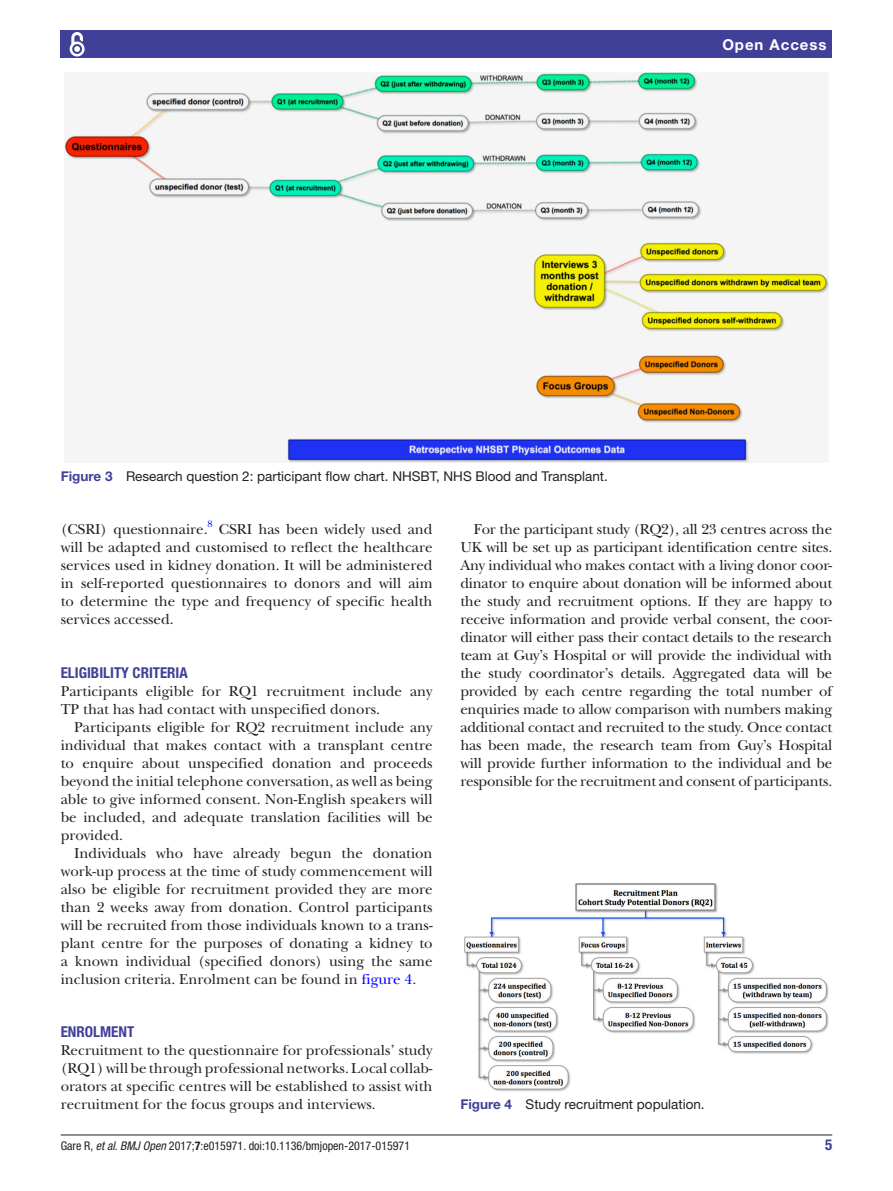
<style>
.page{position:relative;width:893px;height:1191px;background:#fff}
.page>*{position:absolute;margin:0;border:0;box-sizing:border-box;transform-origin:0 0}
.t1{font:15px/18px "New Baskerville";color:#231f20;text-align:justify}
.t2{font:700 condensed 15px "Helvetica Neue LT Std";color:#414099}
.t3{font:700 15px "Helvetica Neue LT Std";letter-spacing:.065em;color:#fff}
.t4{font:13.5px "Helvetica Neue LT Std";color:#231f20}
.t5{font:condensed 12px "Helvetica Neue LT Std";color:#231f20}
.t6{font:9.9px "New Baskerville";color:#00f}
.s1{font-weight:700;color:#414099}
.s2{color:#00f}
.s3{font-style:italic}
.s4{font-weight:700}
</style>
<div class="page">
<hr style="left:61px;top:1134px;width:771px;height:1px;background:#231f20">
<div style="left:61px;top:31px;width:771px;height:27px;background:#414099"></div>
<svg style="left:69px;top:32px;width:16px;height:25px"></svg>
<img style="left:64px;top:73px;width:764px;height:390px">
<img style="left:464px;top:883px;width:364px;height:208px">
<p class="t3" style="left:722px;top:35px;width:106px">Open Access</p>
<p class="t4" style="left:61px;top:467px;width:549px"><span class="s1">Figure 3</span> Research question 2: participant flow chart. NHSBT, NHS Blood and Transplant.</p>
<p class="t1" style="left:61px;top:520px;width:148px">(CSRI) questionnaire.</p>
<p class="t6" style="left:208px;top:518px;width:7px">8</p>
<p class="t1" style="left:61px;top:520px;width:373px;text-indent:158px">CSRI has been widely used and will be adapted and customised to reflect the healthcare services used in kidney donation. It will be administered in self-reported questionnaires to donors and will aim to determine the type and frequency of specific health services accessed.</p>
<p class="t2" style="left:61px;top:663px;width:122px">ELIGIBILITY CRITERIA</p>
<p class="t1" style="left:61px;top:682px;width:373px">Participants eligible for RQ1 recruitment include any<br>TP that has had contact with unspecified donors.</p>
<p class="t1" style="left:61px;top:718px;width:373px;text-indent:13px">Participants eligible for RQ2 recruitment include any individual that makes contact with a transplant centre to enquire about unspecified donation and proceeds beyond the initial telephone conversation, as well as being able to give informed consent. Non-English speakers will be included, and adequate translation facilities will be provided.</p>
<p class="t1" style="left:61px;top:844px;width:373px;text-indent:13px">Individuals who have already begun the donation work-up process at the time of study commencement will also be eligible for recruitment provided they are more than 2 weeks away from donation. Control participants will be recruited from those individuals known to a trans&shy;plant centre for the purposes of donating a kidney to a known individual (specified donors) using the same inclusion criteria. Enrolment can be found in <span class="s2">figure 4</span>.</p>
<p class="t2" style="left:61px;top:1023px;width:75px">ENROLMENT</p>
<p class="t1" style="left:61px;top:1041px;width:373px">Recruitment to the questionnaire for professionals’ study (RQ1) will be through professional networks. Local collab&shy;orators at specific centres will be established to assist with recruitment for the focus groups and interviews.</p>
<p class="t1" style="left:460px;top:520px;width:373px;text-indent:14px">For the participant study (RQ2), all 23 centres across the UK will be set up as participant identification centre sites.<br>Any individual who makes contact with a living donor coor&shy;dinator to enquire about donation will be informed about the study and recruitment options. If they are happy to receive information and provide verbal consent, the coor&shy;dinator will either pass their contact details to the research team at Guy’s Hospital or will provide the individual with the study coordinator’s details. Aggregated data will be provided by each centre regarding the total number of enquiries made to allow comparison with numbers making additional contact and recruited to the study. Once contact has been made, the research team from Guy’s Hospital will provide further information to the individual and be responsible for the recruitment and consent of participants.</p>
<p class="t4" style="left:460px;top:1096px;width:246px"><span class="s1">Figure 4</span> Study recruitment population.</p>
<p class="t5" style="left:61px;top:1138px;width:351px">Gare R, <span class="s3">et al</span>. <span class="s3">BMJ Open</span> 2017;<span class="s4">7</span>:e015971. doi:10.1136/bmjopen-2017-015971</p>
<p class="t2" style="left:825px;top:1135px;width:9px">5</p>
</div>
